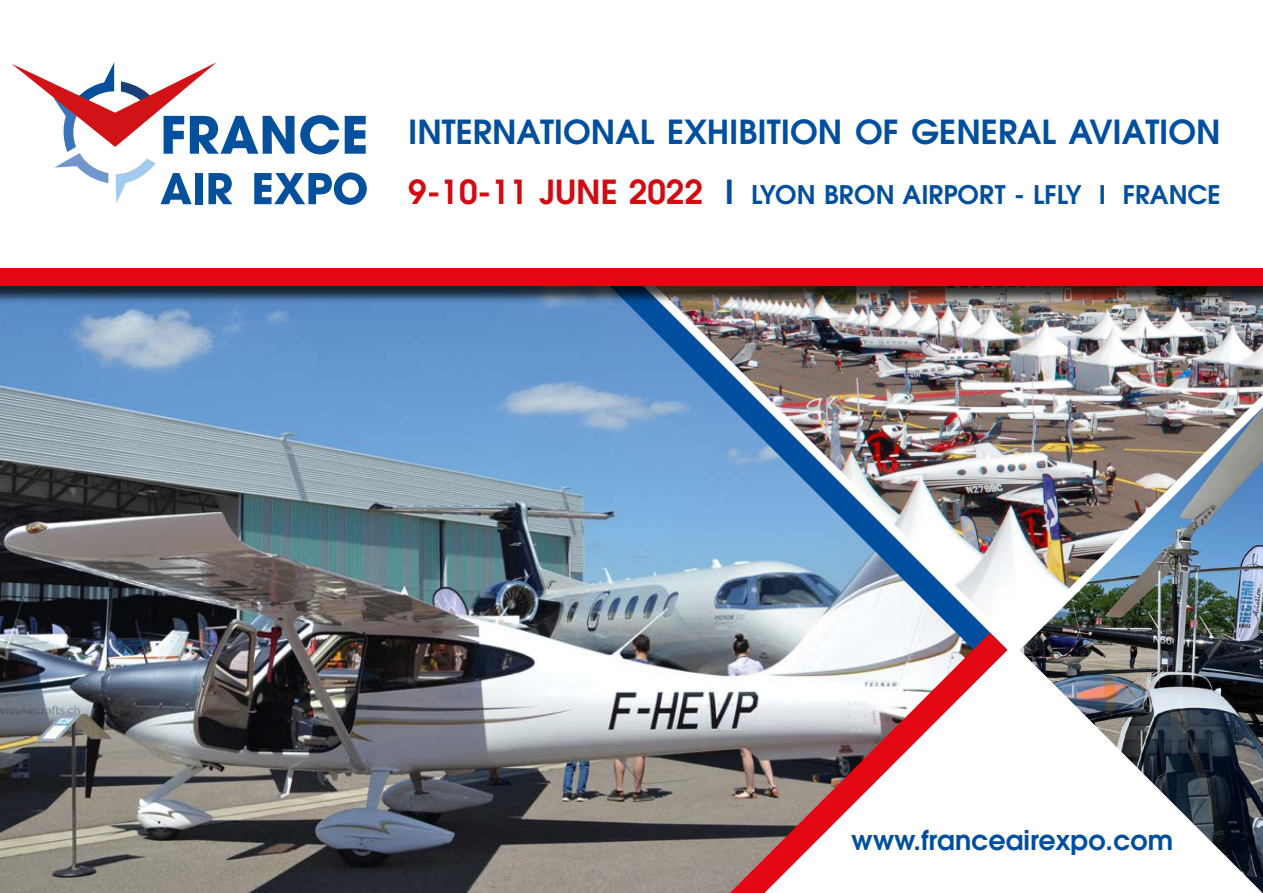
<style>
.page{position:relative;width:1263px;height:893px;background:#fff}
.page>*{position:absolute;margin:0;border:0;box-sizing:border-box;transform-origin:0 0}
.t1{font:600 33px "Avant Garde";color:#004f9f}
.t2{font:600 27px "Avant Garde";color:#004f9f}
.t3{font:600 25.5px "Avant Garde";color:#004f9f}
.s1{font-size:33px;color:#d20a11}
.s2{font-size:33px}
</style>
<div class="page">
<img style="left:990px;top:304px;width:273px;height:329px">
<img style="left:0;top:304px;width:990px;height:589px">
<svg style="left:12px;top:62px;width:355px;height:143px"></svg>
<div style="left:0;top:270px;width:1263px;height:34px;background:#000;opacity:.75"></div>
<div style="left:0;top:268px;width:1263px;height:18px;background:#e30613"></div>
<svg style="left:730px;top:633px;width:277px;height:260px"></svg>
<img style="left:1020px;top:407px;width:243px;height:486px">
<p class="t1" style="left:408px;top:111px;width:814px">INTERNATIONAL EXHIBITION OF GENERAL AVIATION</p>
<p class="t3" style="left:408px;top:178px;width:814px"><span class="s1">9-10-11 JUNE 2022</span> <span class="s2">I</span> LYON BRON AIRPORT - LFLY I FRANCE</p>
<p class="t2" style="left:851px;top:822px;width:324px">www.franceairexpo.com</p>
</div>
